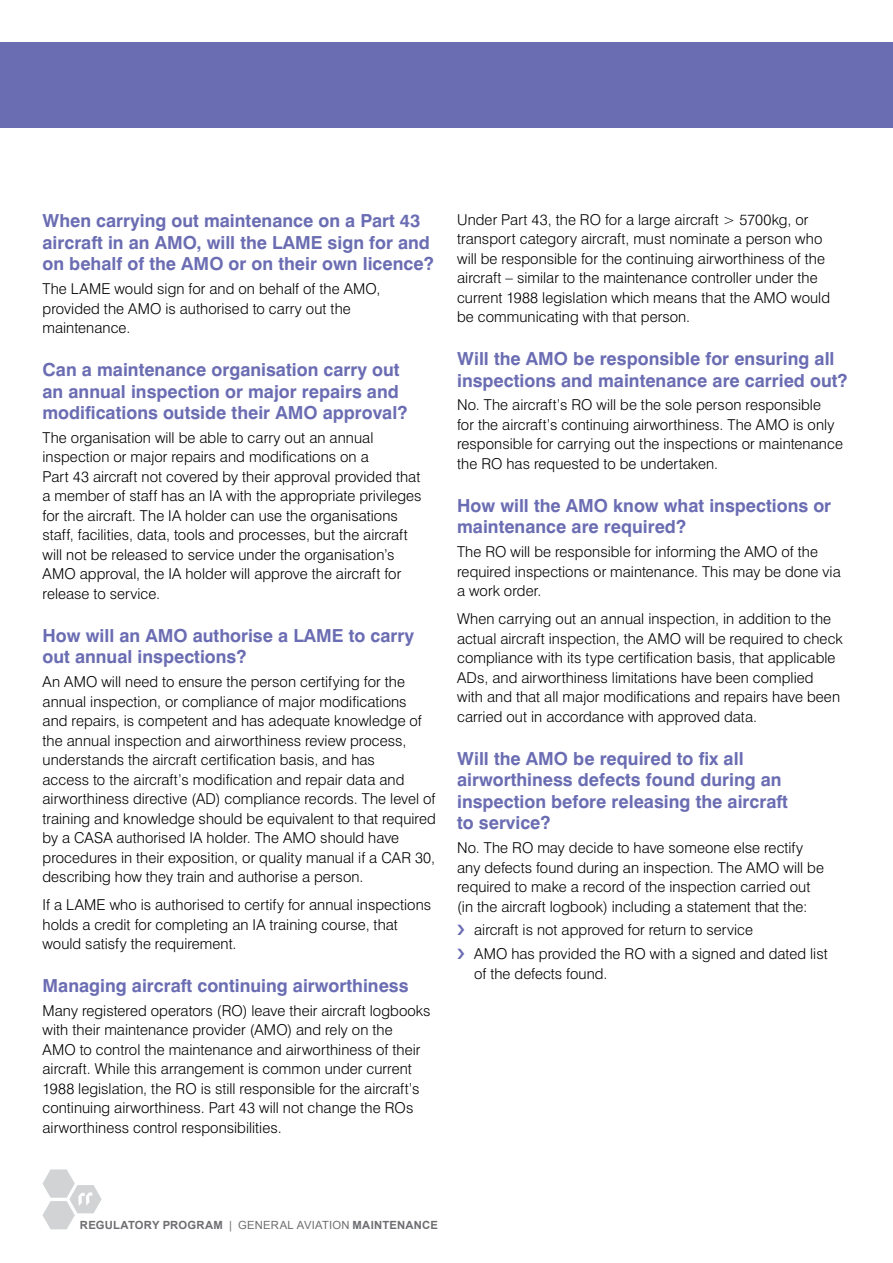
<style>
.page{position:relative;width:893px;height:1263px;background:#fff}
.page>*{position:absolute;margin:0;border:0;box-sizing:border-box;transform-origin:0 0}
.t1{font:700 18px/21.6px "Swiss 721 BT";color:#6b6db3}
.Body{font:300 15px/19.5px "Swiss 721 BT";letter-spacing:.005em;color:#000}
.Body_before_bullet{font:300 15px/19.5px "Swiss 721 BT";letter-spacing:.005em;color:#000}
.t2{font:700 11.25px "Arial";letter-spacing:.02em;color:#6d6e71}
.s1{font-weight:400}
</style>
<div class="page">
<svg style="left:43px;top:1169px;width:59px;height:60px"></svg>
<div style="left:0;top:43px;width:893px;height:85px;background:#6b6db3"></div>
<h2 class="t1" style="left:43px;top:210px;width:393px">When carrying out maintenance on a Part 43 aircraft in an AMO, will the LAME sign for and on behalf of the AMO or on their own licence?</h2>
<p class="Body" style="left:43px;top:279px;width:339px">The LAME would sign for and on behalf of the AMO, provided the AMO is authorised to carry out the maintenance.</p>
<h2 class="t1" style="left:43px;top:359px;width:366px">Can a maintenance organisation carry out an annual inspection or major repairs and modifications outside their AMO approval?</h2>
<p class="Body" style="left:43px;top:428px;width:381px">The organisation will be able to carry out an annual inspection or major repairs and modifications on a<br>Part 43 aircraft not covered by their approval provided that a member of staff has an IA with the appropriate privileges for the aircraft. The IA holder can use the organisations staff, facilities, data, tools and processes, but the aircraft will not be released to service under the organisation’s AMO approval, the IA holder will approve the aircraft for release to service.</p>
<h2 class="t1" style="left:43px;top:624px;width:373px">How will an AMO authorise a LAME to carry out annual inspections?</h2>
<p class="Body" style="left:43px;top:672px;width:395px">An AMO will need to ensure the person certifying for the annual inspection, or compliance of major modifications<br>and repairs, is competent and has adequate knowledge of the annual inspection and airworthiness review process, understands the aircraft certification basis, and has<br>access to the aircraft’s modification and repair data and airworthiness directive (AD) compliance records. The level of training and knowledge should be equivalent to that required by a CASA authorised IA holder. The AMO should have procedures in their exposition, or quality manual if a CAR 30, describing how they train and authorise a person.</p>
<p class="Body" style="left:43px;top:895px;width:390px">If a LAME who is authorised to certify for annual inspections holds a credit for completing an IA training course, that would satisfy the requirement.</p>
<h2 class="t1" style="left:43px;top:975px;width:368px">Managing aircraft continuing airworthiness</h2>
<p class="Body" style="left:43px;top:1000px;width:390px">Many registered operators (RO) leave their aircraft logbooks with their maintenance provider (AMO) and rely on the<br>AMO to control the maintenance and airworthiness of their aircraft. While this arrangement is common under current 1988 legislation, the RO is still responsible for the aircraft’s continuing airworthiness. Part 43 will not change the ROs airworthiness control responsibilities.</p>
<p class="Body" style="left:457px;top:209px;width:374px">Under Part 43, the RO for a large aircraft &gt; 5700kg, or transport category aircraft, must nominate a person who will be responsible for the continuing airworthiness of the aircraft – similar to the maintenance controller under the current 1988 legislation which means that the AMO would be communicating with that person.</p>
<h2 class="t1" style="left:457px;top:348px;width:392px">Will the AMO be responsible for ensuring all inspections and maintenance are carried out?</h2>
<p class="Body" style="left:457px;top:395px;width:387px">No. The aircraft’s RO will be the sole person responsible<br>for the aircraft’s continuing airworthiness. The AMO is only responsible for carrying out the inspections or maintenance the RO has requested to be undertaken.</p>
<h2 class="t1" style="left:457px;top:494px;width:376px">How will the AMO know what inspections or maintenance are required?</h2>
<p class="Body" style="left:457px;top:542px;width:385px">The RO will be responsible for informing the AMO of the required inspections or maintenance. This may be done via a work order.</p>
<p class="Body" style="left:457px;top:609px;width:387px">When carrying out an annual inspection, in addition to the actual aircraft inspection, the AMO will be required to check compliance with its type certification basis, that applicable ADs, and airworthiness limitations have been complied with and that all major modifications and repairs have been carried out in accordance with approved data.</p>
<h2 class="t1" style="left:457px;top:747px;width:332px">Will the AMO be required to fix all airworthiness defects found during an inspection before releasing the aircraft to service?</h2>
<p class="Body_before_bullet" style="left:457px;top:838px;width:368px">No. The RO may decide to have someone else rectify any defects found during an inspection. The AMO will be required to make a record of the inspection carried out (in the aircraft logbook) including a statement that the:</p>
<p class="Body" style="left:474px;top:920px;width:280px">aircraft is not approved for return to service</p>
<p class="Body" style="left:474px;top:944px;width:355px">AMO has provided the RO with a signed and dated list of the defects found.</p>
<p class="t2" style="left:80px;top:1217px;width:359px">REGULATORY PROGRAM <span class="s1">| GENERAL AVIATION</span> MAINTENANCE</p>
</div>
